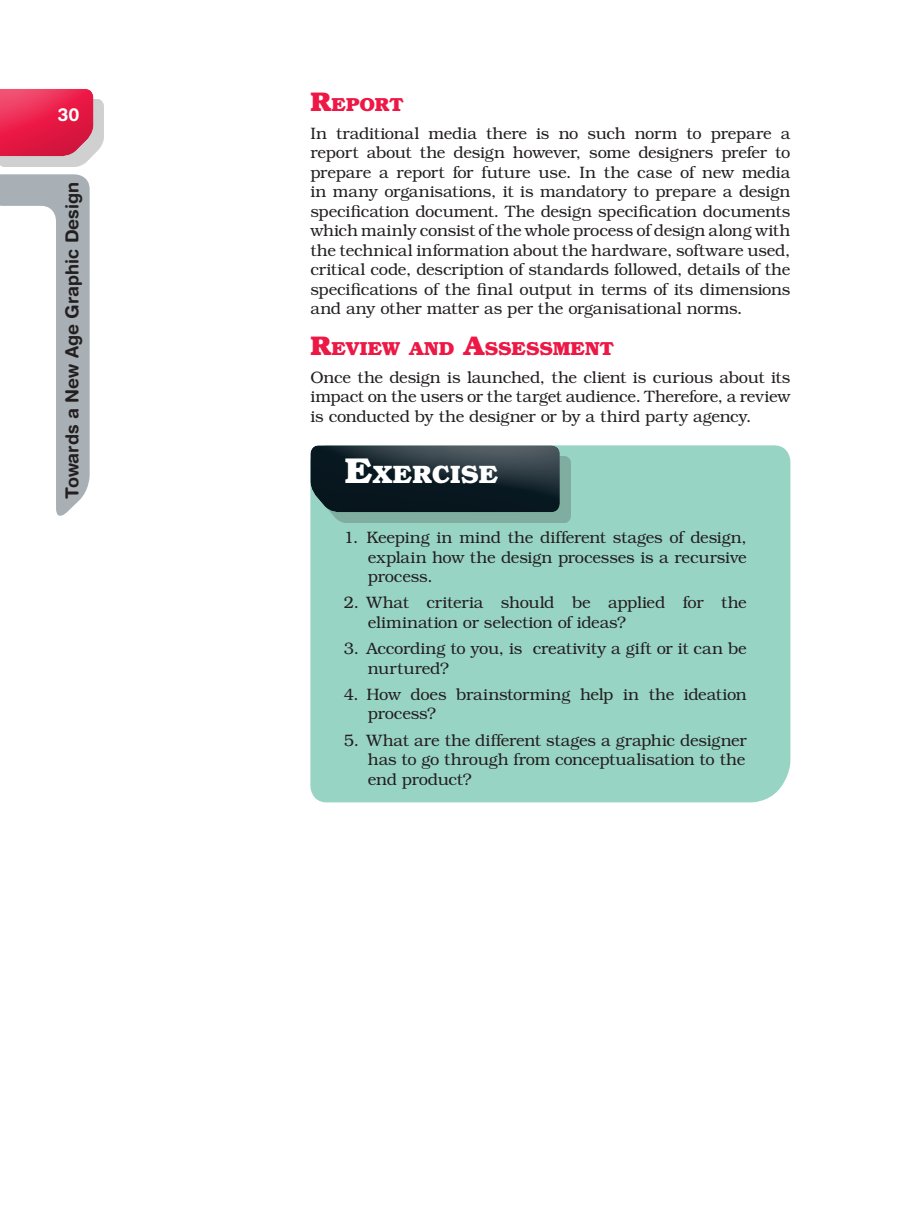
<style>
.page{position:relative;width:918px;height:1215px;background:#fff}
.page>*{position:absolute;margin:0;border:0;box-sizing:border-box;transform-origin:0 0}
.t1{font:700 25.2px "Bookman";letter-spacing:-.005em;color:#fff}
.t2{font:700 18.9px "Bookman";letter-spacing:-.015em;color:#ed1845}
.t3{font:700 18px "Helvetica Rounded LT Std";color:#231f20}
.t4{font:700 18px "Helvetica Rounded LT Std";color:#fff}
.t5{font:300 16.5px/19.5px "Bookman Std";letter-spacing:-.01em;color:#231f20;text-align:justify}
.s1{font-size:27px}
.s2{font-size:36px}
</style>
<div class="page">
<div style="left:0;top:99px;width:104px;height:68px;background:#231f20;opacity:.21"></div>
<div style="left:0;top:88px;width:94px;height:70px;background:#231f20;opacity:.22"></div>
<svg style="left:0;top:174px;width:90px;height:342px"></svg>
<div style="left:310px;top:445px;width:480px;height:357px;background:#98d4c4"></div>
<div style="left:321px;top:456px;width:249px;height:67px;background:#7faea1"></div>
<div style="left:310px;top:444px;width:252px;height:70px;background:#231f20;opacity:.22"></div>
<p class="t4" style="left:58px;top:103px;width:23px">30</p>
<p class="t3" style="left:61px;top:499px;width:318px;rotate:-90deg">Towards a New Age Graphic Design</p>
<p class="t2" style="left:310px;top:92px;width:95px"><span class="s1">R</span>EPORT</p>
<p class="t5" style="left:310px;top:123px;width:482px">In traditional media there is no such norm to prepare a report about the design however, some designers prefer to prepare a report for future use. In the case of new media in many organisations, it is mandatory to prepare a design specification document. The design specification documents which mainly consist of the whole process of design along with the technical information about the hardware, software used, critical code, description of standards followed, details of the specifications of the final output in terms of its dimensions and any other matter as per the organisational norms.</p>
<p class="t2" style="left:310px;top:337px;width:305px"><span class="s1">R</span>EVIEW AND <span class="s1">A</span>SSESSMENT</p>
<p class="t5" style="left:310px;top:368px;width:482px">Once the design is launched, the client is curious about its impact on the users or the target audience. Therefore, a review is conducted by the designer or by a third party agency.</p>
<h1 class="t1" style="left:345px;top:459px;width:155px"><span class="s2">E</span>XERCISE</h1>
<p class="t5" style="left:368px;top:528px;width:380px;text-indent:-24px">1. Keeping in mind the different stages of design, explain how the design processes is a recursive process.</p>
<p class="t5" style="left:368px;top:593px;width:380px;text-indent:-24px">2. What criteria should be applied for the elimination or selection of ideas?</p>
<p class="t5" style="left:368px;top:639px;width:380px;text-indent:-24px">3. According to you, is creativity a gift or it can be nurtured?</p>
<p class="t5" style="left:368px;top:685px;width:380px;text-indent:-24px">4. How does brainstorming help in the ideation process?</p>
<p class="t5" style="left:368px;top:730px;width:380px;text-indent:-24px">5. What are the different stages a graphic designer has to go through from conceptualisation to the end product?</p>
</div>
